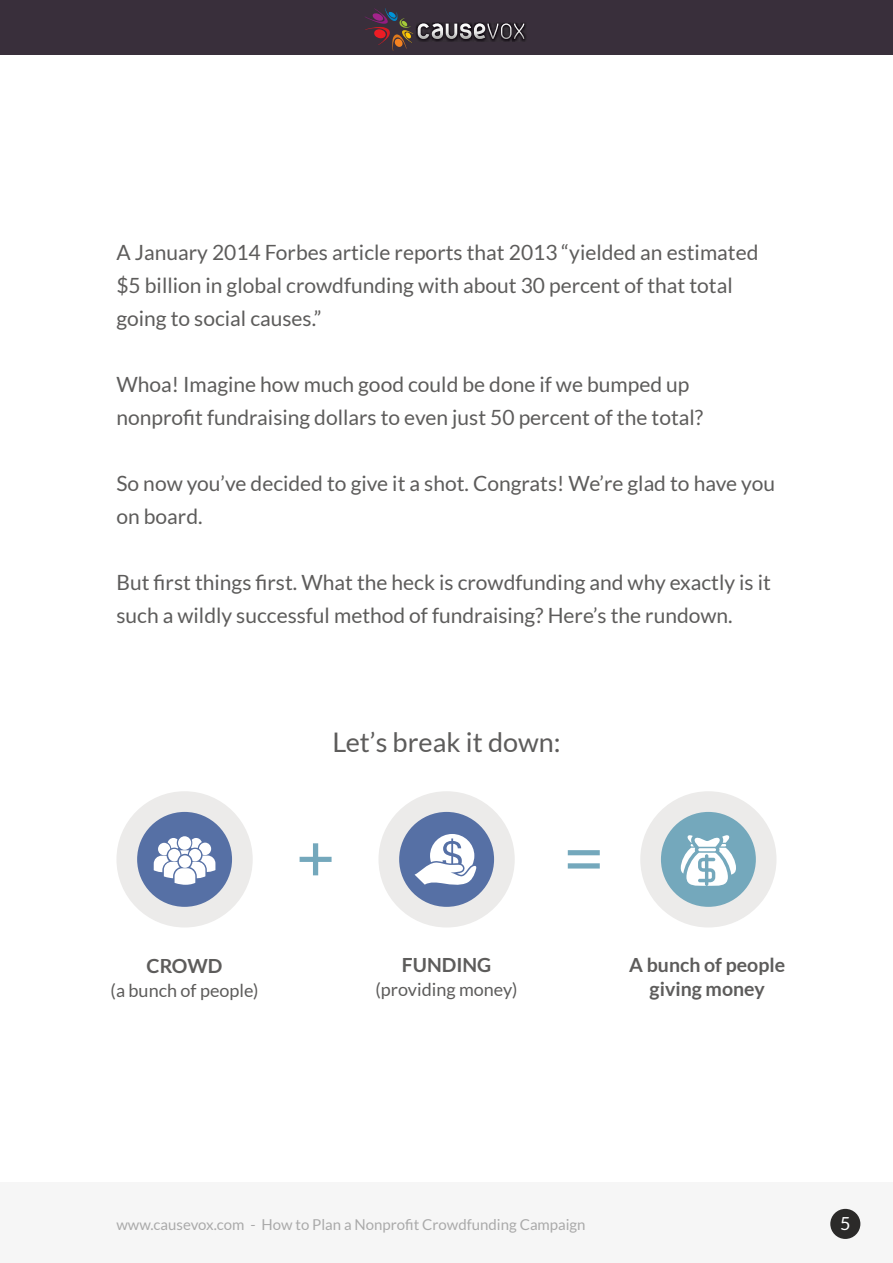
<style>
.page{position:relative;width:893px;height:1263px;background:#fff}
.page>*{position:absolute;margin:0;border:0;box-sizing:border-box;transform-origin:0 0}
.t1{font:62.85px "Helvetica";color:#74a8bc}
.t2{font:27px "Lato";color:#5d5c5b}
.t3{font:21px/33px "Lato";color:#5d5c5b}
.t4{font:700 19.5px/24px "Lato";color:#5d5c5b;text-align:center}
.t5{font:18px "Lato";color:#5d5c5b}
.t6{font:18px "Lato";color:#fff}
.t7{font:15px "Lato";color:#aaa}
</style>
<div class="page">
<div style="left:0;top:2px;width:893px;height:1261px;background:#f6f6f6"></div>
<div style="left:0;top:54px;width:893px;height:1127px;background:#fff"></div>
<div style="left:0;top:0;width:893px;height:54px;background:#392f3b"></div>
<div style="left:830px;top:1209px;width:30px;height:30px;background:#2b2a29;border-radius:50%"></div>
<img style="left:524px;top:23px;width:2px;height:19px">
<svg style="left:365px;top:8px;width:159px;height:43px"></svg>
<div style="left:116px;top:791px;width:137px;height:136px;background:#ecebea;border-radius:50%"></div>
<div style="left:137px;top:812px;width:95px;height:95px;background:#5670a5;border-radius:50%"></div>
<div style="left:378px;top:791px;width:137px;height:136px;background:#ecebea;border-radius:50%"></div>
<div style="left:399px;top:812px;width:95px;height:95px;background:#5670a5;border-radius:50%"></div>
<div style="left:640px;top:791px;width:136px;height:136px;background:#ecebea;border-radius:50%"></div>
<div style="left:661px;top:812px;width:95px;height:95px;background:#74a8bc;border-radius:50%"></div>
<svg style="left:178px;top:836px;width:13px;height:14px"></svg>
<svg style="left:154px;top:838px;width:61px;height:47px"></svg>
<svg style="left:415px;top:834px;width:62px;height:51px"></svg>
<svg style="left:681px;top:835px;width:55px;height:51px"></svg>
<p class="t3" style="left:116px;top:235px;width:643px">A January 2014 Forbes article reports that 2013 “yielded an estimated $5 billion in global crowdfunding with about 30 percent of that total going to social causes.”</p>
<p class="t3" style="left:116px;top:367px;width:588px">Whoa! Imagine how much good could be done if we bumped up nonprofit fundraising dollars to even just 50 percent of the total?</p>
<p class="t3" style="left:116px;top:466px;width:660px">So now you’ve decided to give it a shot. Congrats! We’re glad to have you on board.</p>
<p class="t3" style="left:116px;top:565px;width:656px">But first things first. What the heck is crowdfunding and why exactly is it such a wildly successful method of fundraising? Here’s the rundown.</p>
<p class="t2" style="left:332px;top:727px;width:230px">Let’s break it down:</p>
<p class="t4" style="left:147px;top:954px;width:77px">CROWD</p>
<p class="t5" style="left:111px;top:981px;width:149px">(a bunch of people)</p>
<h1 class="t1" style="left:297px;top:805px;width:38px">+</h1>
<h1 class="t1" style="left:565px;top:805px;width:38px">=</h1>
<p class="t4" style="left:402px;top:952px;width:91px">FUNDING</p>
<p class="t5" style="left:376px;top:979px;width:144px">(providing money)</p>
<p class="t4" style="left:629px;top:952px;width:157px">A bunch of people giving money</p>
<p class="t7" style="left:116px;top:1216px;width:471px">www.causevox.com - How to Plan a Nonprofit Crowdfunding Campaign</p>
<p class="t6" style="left:840px;top:1213px;width:12px">5</p>
</div>
